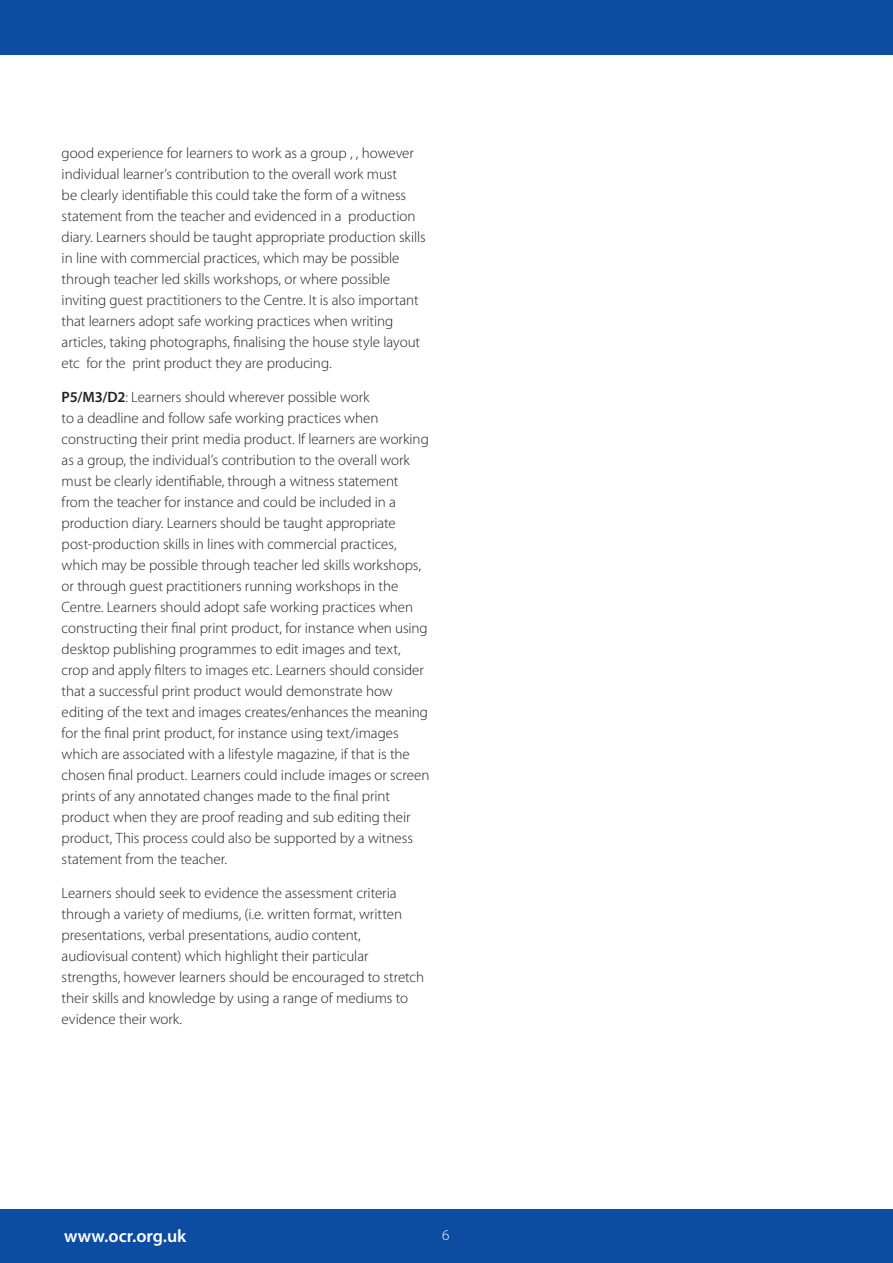
<style>
.page{position:relative;width:893px;height:1263px;background:#fff}
.page>*{position:absolute;margin:0;border:0;box-sizing:border-box;transform-origin:0 0}
.t1{font:600 18px "Myriad Pro";color:#fff}
.body{font:300 15px/21px "Myriad Pro";letter-spacing:-.005em;color:#231f20}
.t2{font:300 15px "Myriad Pro";color:#fff}
.s1{font-weight:600}
</style>
<div class="page">
<div style="left:0;top:1209px;width:893px;height:54px;background:#0d4da1"></div>
<div style="left:0;top:0;width:893px;height:54px;background:#0d4da1"></div>
<p class="body" style="left:62px;top:143px;width:365px">good experience for learners to work as a group , , however individual learner’s contribution to the overall work must<br>be clearly identifiable this could take the form of a witness statement from the teacher and evidenced in a production diary. Learners should be taught appropriate production skills in line with commercial practices, which may be possible through teacher led skills workshops, or where possible inviting guest practitioners to the Centre. It is also important that learners adopt safe working practices when writing articles, taking photographs, finalising the house style layout etc for the print product they are producing.</p>
<p class="body" style="left:62px;top:386px;width:369px"><span class="s1">P5/M3/D2</span>: Learners should wherever possible work<br>to a deadline and follow safe working practices when constructing their print media product. If learners are working as a group, the individual’s contribution to the overall work must be clearly identifiable, through a witness statement from the teacher for instance and could be included in a production diary. Learners should be taught appropriate post-production skills in lines with commercial practices, which may be possible through teacher led skills workshops, or through guest practitioners running workshops in the Centre. Learners should adopt safe working practices when constructing their final print product, for instance when using desktop publishing programmes to edit images and text, crop and apply filters to images etc. Learners should consider that a successful print product would demonstrate how editing of the text and images creates/enhances the meaning for the final print product, for instance using text/images which are associated with a lifestyle magazine, if that is the chosen final product. Learners could include images or screen prints of any annotated changes made to the final print product when they are proof reading and sub editing their product, This process could also be supported by a witness statement from the teacher.</p>
<p class="body" style="left:62px;top:882px;width:364px">Learners should seek to evidence the assessment criteria through a variety of mediums, (i.e. written format, written presentations, verbal presentations, audio content, audiovisual content) which highlight their particular strengths, however learners should be encouraged to stretch their skills and knowledge by using a range of mediums to evidence their work.</p>
<p class="t1" style="left:64px;top:1225px;width:124px">www.ocr.org.uk</p>
<p class="t2" style="left:442px;top:1226px;width:9px">6</p>
</div>
